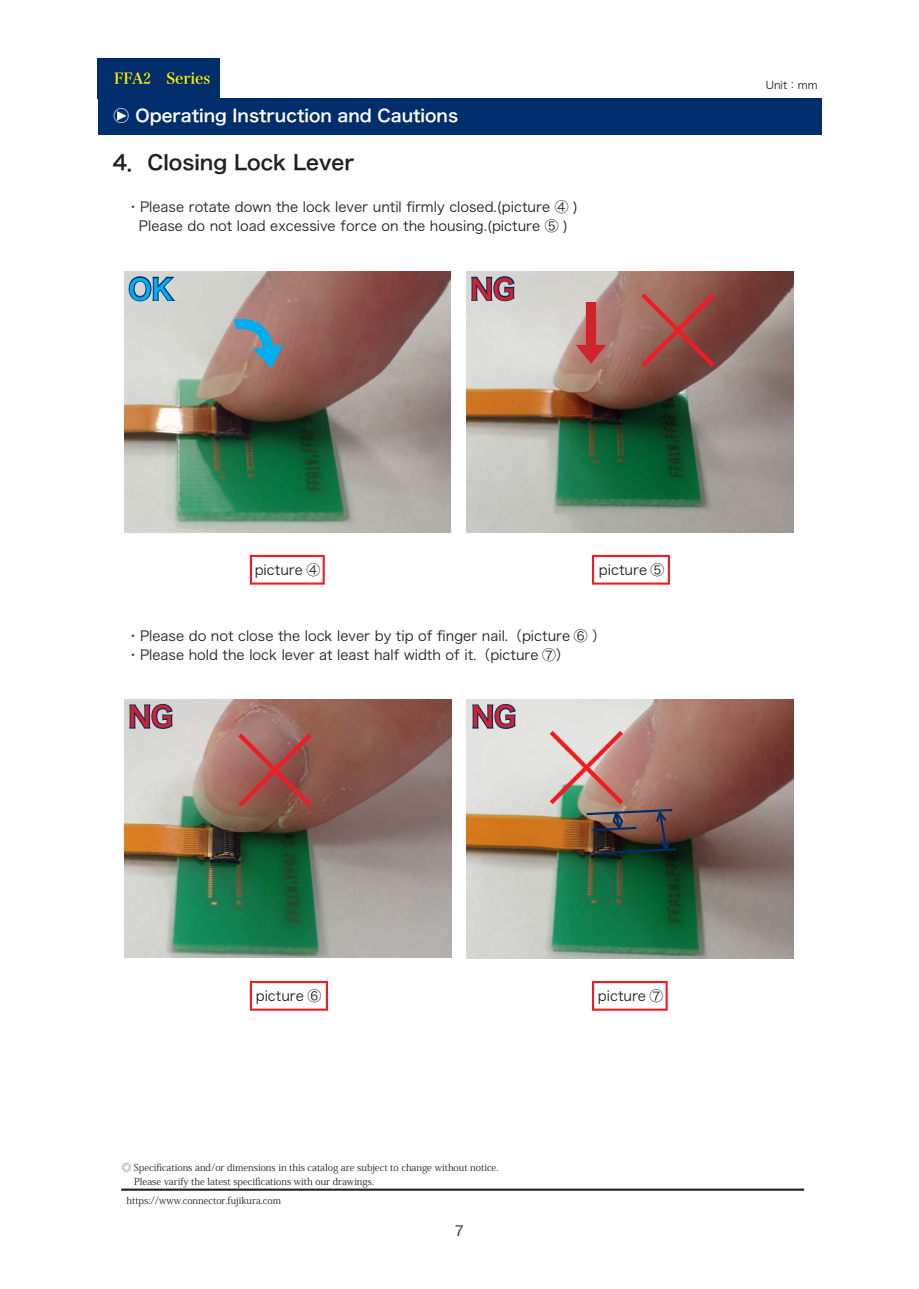
<style>
.page{position:relative;width:919px;height:1289px;background:#fff}
.page>*{position:absolute;margin:0;border:0;box-sizing:border-box;transform-origin:0 0}
.t1{font:27.6px "Hira Kaku Pro W6";color:#d1232a}
.t2{font:27.6px "Hira Kaku Pro W6";color:#00aeef}
.t3{font:20.25px "Hira Kaku Pro W6";color:#231f20}
.t4{font:16.95px "Hira Kaku Pro W6";color:#fff}
.t5{font:14.85px "Hira Min Pro W6";color:#fff101}
.t6{font:13.8px/19.2px "Hira Kaku Pro W3";color:#231f20}
.t7{font:10.65px "Hira Kaku Pro W3";color:#231f20}
.t8{font:9.6px/13.8px "Koz Min Pro";color:#231f20}
</style>
<div class="page">
<hr style="left:121px;top:1188px;width:683px;height:2px;background:#231f20">
<div style="left:98px;top:98px;width:723px;height:36px;background:#002d6b"></div>
<div style="left:98px;top:59px;width:122px;height:40px;background:#002d6b"></div>
<div style="left:250px;top:555px;width:75px;height:29px;border:2px solid #ee1d23"></div>
<div style="left:592px;top:555px;width:78px;height:29px;border:2px solid #ee1d23"></div>
<div style="left:250px;top:980px;width:78px;height:30px;border:2px solid #ee1d23"></div>
<div style="left:592px;top:980px;width:75px;height:30px;border:2px solid #ee1d23"></div>
<svg style="left:117px;top:111px;width:10px;height:10px"></svg>
<img style="left:124px;top:271px;width:327px;height:261px">
<img style="left:466px;top:271px;width:327px;height:262px">
<svg style="left:225px;top:314px;width:58px;height:54px;background:#838e97"></svg>
<svg style="left:575px;top:345px;width:31px;height:19px"></svg>
<div style="left:586px;top:302px;width:10px;height:44px;background:#d1232a"></div>
<svg style="left:636px;top:289px;width:83px;height:82px;background:#965149"></svg>
<svg style="left:470px;top:274px;width:46px;height:31px"></svg>
<svg style="left:128px;top:275px;width:50px;height:27px"></svg>
<img style="left:124px;top:699px;width:327px;height:258px">
<img style="left:466px;top:699px;width:327px;height:259px">
<svg style="left:234px;top:729px;width:82px;height:82px;background:#9d5750"></svg>
<img style="left:545px;top:726px;width:133px;height:129px">
<svg style="left:128px;top:701px;width:46px;height:31px"></svg>
<svg style="left:471px;top:701px;width:46px;height:31px"></svg>
<p class="t5" style="left:114px;top:66px;width:98px">FFA2　 Series</p>
<p class="t4" style="left:113px;top:101px;width:347px">○ Operating Instruction and Cautions</p>
<h2 class="t3" style="left:113px;top:144px;width:243px">4．Closing Lock Lever</h2>
<p class="t6" style="left:139px;top:196px;width:454px;text-indent:-13px">・Please rotate down the lock lever until firmly closed.(picture ④ )　<br>Please do not load excessive force on the housing.(picture ⑤ )</p>
<h1 class="t2" style="left:128px;top:264px;width:46px">OK</h1>
<h1 class="t1" style="left:470px;top:264px;width:46px">NG</h1>
<p class="t7" style="left:765px;top:76px;width:53px">Unit：mm</p>
<p class="t6" style="left:255px;top:559px;width:67px">picture ④</p>
<p class="t6" style="left:599px;top:559px;width:67px">picture ⑤</p>
<p class="t6" style="left:126px;top:625px;width:481px">・Please do not close the lock lever by tip of finger nail.（picture ⑥ ）・Please hold the lock lever at least half width of it.（picture ⑦）</p>
<h1 class="t1" style="left:128px;top:691px;width:46px">NG</h1>
<h1 class="t1" style="left:471px;top:691px;width:46px">NG</h1>
<p class="t6" style="left:256px;top:985px;width:67px">picture ⑥</p>
<p class="t6" style="left:597px;top:985px;width:67px">picture ⑦</p>
<p class="t8" style="left:122px;top:1160px;width:378px">◎ Specifications and/or dimensions in this catalog are subject to change without notice.　 Please varify the latest specifications with our drawings.</p>
<p class="t8" style="left:126px;top:1193px;width:156px">https://www.connector.fujikura.com</p>
<p class="t6" style="left:455px;top:1220px;width:11px">7</p>
</div>
